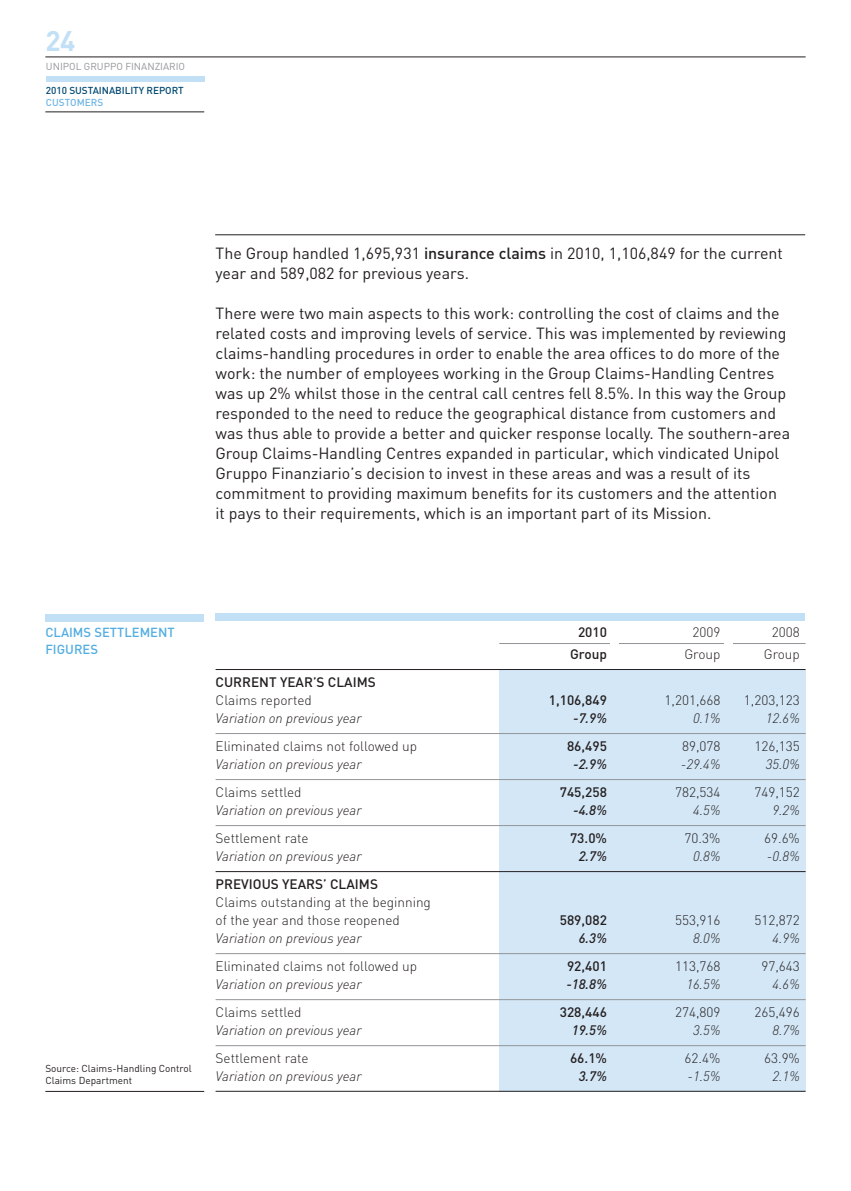
<style>
.page{position:relative;width:851px;height:1191px;background:#fff}
.page>*{position:absolute;margin:0;border:0;box-sizing:border-box;transform-origin:0 0}
.t1{font:700 28px "DIN";color:#c1e0f5}
.t2{font:16px/20px "DIN";color:#231f20}
.t3{font:300 13.6px/18px "DIN";color:#231f20}
.t4{font:italic 300 13.6px "DIN";color:#231f20}
.t5{font:500 13.6px "DIN";color:#231f20}
.t6{font:italic 500 13.6px "DIN";color:#231f20}
.t7{font:500 13px/16px "DIN";color:#52ade1}
.t8{font:10px/12px "DIN";color:#231f20}
.t9{font:500 10px "DIN";letter-spacing:-.005em;color:#024a72}
.t10{font:10px "DIN";color:#939598}
.t11{font:500 10px "DIN";color:#70b6e4}
.s1{font-weight:500}
</style>
<div class="page">
<hr style="left:215px;top:234px;width:590px;height:1px;background:#231f20">
<hr style="left:45px;top:111px;width:159px;height:1px;background:#231f20">
<div style="left:46px;top:76px;width:158px;height:6px;background:#c1e0f5"></div>
<hr style="left:45px;top:57px;width:760px;height:1px;background:#231f20">
<div style="left:498px;top:670px;width:307px;height:421px;background:#d4e7f6"></div>
<hr style="left:499px;top:643px;width:306px;height:1px;background:#939598">
<hr style="left:215px;top:669px;width:590px;height:1px;background:#231f20">
<hr style="left:215px;top:733px;width:590px;height:1px;background:#939598">
<hr style="left:215px;top:779px;width:590px;height:1px;background:#939598">
<hr style="left:215px;top:825px;width:590px;height:1px;background:#939598">
<hr style="left:215px;top:871px;width:590px;height:1px;background:#231f20">
<hr style="left:215px;top:953px;width:590px;height:1px;background:#939598">
<hr style="left:215px;top:999px;width:590px;height:1px;background:#939598">
<hr style="left:215px;top:1045px;width:590px;height:1px;background:#939598">
<hr style="left:215px;top:1091px;width:590px;height:1px;background:#231f20">
<div style="left:215px;top:613px;width:589px;height:8px;background:#c1e0f5"></div>
<hr style="left:45px;top:1091px;width:159px;height:1px;background:#231f20">
<div style="left:610px;top:630px;width:8px;height:27px;background:#fff"></div>
<div style="left:724px;top:631px;width:8px;height:27px;background:#fff"></div>
<div style="left:45px;top:613px;width:159px;height:8px;background:#c1e0f5"></div>
<h1 class="t1" style="left:45px;top:31px;width:32px">24</h1>
<p class="t10" style="left:46px;top:63px;width:141px">UNIPOL GRUPPO FINANZIARIO</p>
<p class="t9" style="left:46px;top:87px;width:139px">2010 SUSTAINABILITY REPORT</p>
<p class="t11" style="left:46px;top:99px;width:59px">CUSTOMERS</p>
<p class="t2" style="left:215px;top:245px;width:568px">The Group handled 1,695,931 <span class="s1">insurance claims</span> in 2010, 1,106,849 for the current year and 589,082 for previous years.</p>
<p class="t2" style="left:215px;top:305px;width:576px">There were two main aspects to this work: controlling the cost of claims and the related costs and improving levels of service. This was implemented by reviewing claims-handling procedures in order to enable the area offices to do more of the work: the number of employees working in the Group Claims-Handling Centres was up 2% whilst those in the central call centres fell 8.5%. In this way the Group responded to the need to reduce the geographical distance from customers and was thus able to provide a better and quicker response locally. The southern-area Group Claims-Handling Centres expanded in particular, which vindicated Unipol Gruppo Finanziario’s decision to invest in these areas and was a result of its commitment to providing maximum benefits for its customers and the attention it pays to their requirements, which is an important part of its Mission.</p>
<p class="t7" style="left:45px;top:626px;width:131px">CLAIMS SETTLEMENT<br>FIGURES</p>
<p class="t8" style="left:45px;top:1063px;width:148px">Source: Claims-Handling Control<br>Claims Department</p>
<p class="t5" style="left:578px;top:627px;width:30px">2010</p>
<p class="t3" style="left:692px;top:625px;width:29px">2009</p>
<p class="t3" style="left:771px;top:625px;width:29px">2008</p>
<p class="t5" style="left:570px;top:649px;width:38px">Group</p>
<p class="t3" style="left:684px;top:647px;width:38px">Group</p>
<p class="t3" style="left:763px;top:647px;width:38px">Group</p>
<p class="t5" style="left:215px;top:677px;width:162px">CURRENT YEAR’S CLAIMS</p>
<p class="t3" style="left:215px;top:693px;width:98px">Claims reported</p>
<p class="t5" style="left:548px;top:695px;width:60px">1,106,849</p>
<p class="t3" style="left:664px;top:693px;width:57px">1,201,668</p>
<p class="t3" style="left:743px;top:693px;width:57px">1,203,123</p>
<p class="t4" style="left:215px;top:713px;width:147px">Variation on previous year</p>
<p class="t6" style="left:573px;top:713px;width:35px">-7.9%</p>
<p class="t4" style="left:693px;top:713px;width:29px">0.1%</p>
<p class="t4" style="left:765px;top:713px;width:36px">12.6%</p>
<p class="t3" style="left:215px;top:739px;width:203px">Eliminated claims not followed up</p>
<p class="t5" style="left:567px;top:741px;width:41px">86,495</p>
<p class="t3" style="left:682px;top:739px;width:40px">89,078</p>
<p class="t3" style="left:754px;top:739px;width:47px">126,135</p>
<p class="t4" style="left:215px;top:759px;width:147px">Variation on previous year</p>
<p class="t6" style="left:573px;top:759px;width:35px">-2.9%</p>
<p class="t4" style="left:680px;top:759px;width:41px">-29.4%</p>
<p class="t4" style="left:765px;top:759px;width:36px">35.0%</p>
<p class="t3" style="left:215px;top:785px;width:87px">Claims settled</p>
<p class="t5" style="left:559px;top:787px;width:49px">745,258</p>
<p class="t3" style="left:675px;top:785px;width:47px">782,534</p>
<p class="t3" style="left:754px;top:785px;width:47px">749,152</p>
<p class="t4" style="left:215px;top:805px;width:147px">Variation on previous year</p>
<p class="t6" style="left:573px;top:805px;width:35px">-4.8%</p>
<p class="t4" style="left:693px;top:805px;width:29px">4.5%</p>
<p class="t4" style="left:772px;top:805px;width:29px">9.2%</p>
<p class="t3" style="left:215px;top:831px;width:95px">Settlement rate</p>
<p class="t5" style="left:570px;top:833px;width:38px">73.0%</p>
<p class="t3" style="left:684px;top:831px;width:37px">70.3%</p>
<p class="t3" style="left:764px;top:831px;width:37px">69.6%</p>
<p class="t4" style="left:215px;top:851px;width:147px">Variation on previous year</p>
<p class="t6" style="left:578px;top:851px;width:30px">2.7%</p>
<p class="t4" style="left:693px;top:851px;width:29px">0.8%</p>
<p class="t4" style="left:766px;top:851px;width:34px">-0.8%</p>
<p class="t5" style="left:215px;top:879px;width:164px">PREVIOUS YEARS’ CLAIMS</p>
<p class="t3" style="left:215px;top:895px;width:217px">Claims outstanding at the beginning of the year and those reopened</p>
<p class="t5" style="left:559px;top:915px;width:49px">589,082</p>
<p class="t3" style="left:675px;top:913px;width:47px">553,916</p>
<p class="t3" style="left:754px;top:913px;width:47px">512,872</p>
<p class="t4" style="left:215px;top:933px;width:147px">Variation on previous year</p>
<p class="t6" style="left:578px;top:933px;width:30px">6.3%</p>
<p class="t4" style="left:693px;top:933px;width:29px">8.0%</p>
<p class="t4" style="left:772px;top:933px;width:29px">4.9%</p>
<p class="t3" style="left:215px;top:959px;width:203px">Eliminated claims not followed up</p>
<p class="t5" style="left:567px;top:961px;width:41px">92,401</p>
<p class="t3" style="left:675px;top:959px;width:47px">113,768</p>
<p class="t3" style="left:761px;top:959px;width:40px">97,643</p>
<p class="t4" style="left:215px;top:979px;width:147px">Variation on previous year</p>
<p class="t6" style="left:566px;top:979px;width:42px">-18.8%</p>
<p class="t4" style="left:686px;top:979px;width:36px">16.5%</p>
<p class="t4" style="left:772px;top:979px;width:29px">4.6%</p>
<p class="t3" style="left:215px;top:1005px;width:87px">Claims settled</p>
<p class="t5" style="left:559px;top:1007px;width:49px">328,446</p>
<p class="t3" style="left:675px;top:1005px;width:47px">274,809</p>
<p class="t3" style="left:754px;top:1005px;width:47px">265,496</p>
<p class="t4" style="left:215px;top:1025px;width:147px">Variation on previous year</p>
<p class="t6" style="left:571px;top:1025px;width:37px">19.5%</p>
<p class="t4" style="left:693px;top:1025px;width:29px">3.5%</p>
<p class="t4" style="left:772px;top:1025px;width:29px">8.7%</p>
<p class="t3" style="left:215px;top:1051px;width:95px">Settlement rate</p>
<p class="t5" style="left:570px;top:1053px;width:38px">66.1%</p>
<p class="t3" style="left:684px;top:1051px;width:37px">62.4%</p>
<p class="t3" style="left:764px;top:1051px;width:37px">63.9%</p>
<p class="t4" style="left:215px;top:1071px;width:147px">Variation on previous year</p>
<p class="t6" style="left:578px;top:1071px;width:30px">3.7%</p>
<p class="t4" style="left:687px;top:1071px;width:34px">-1.5%</p>
<p class="t4" style="left:772px;top:1071px;width:29px">2.1%</p>
</div>
